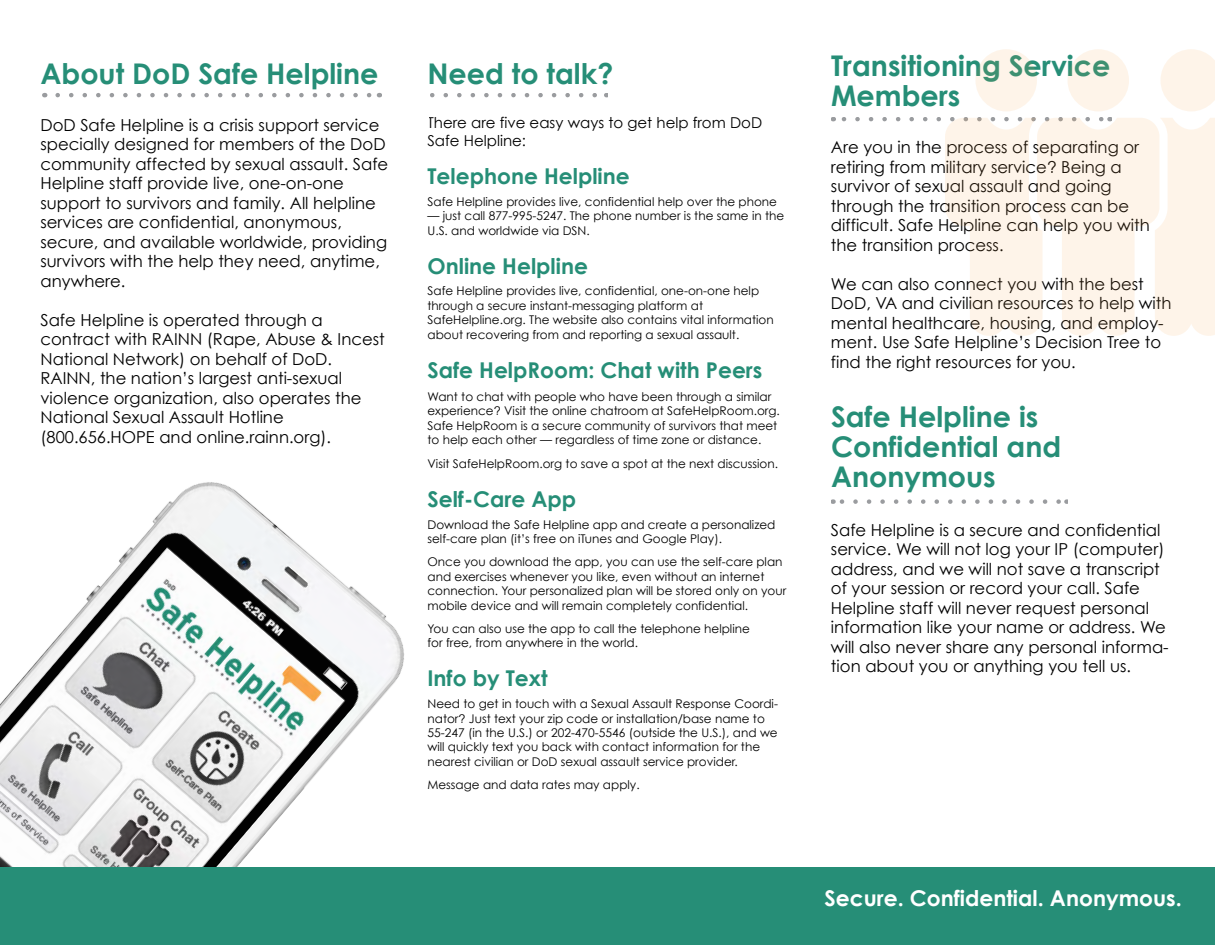
<style>
.page{position:relative;width:1215px;height:945px;background:#fff}
.page>*{position:absolute;margin:0;border:0;box-sizing:border-box;transform-origin:0 0}
.t1{font:700 28.5px/30px "Century Gothic";color:#268e77}
.t2{font:700 21.75px "Century Gothic";color:#268e77}
.t3{font:700 21.75px "Century Gothic";color:#fff}
.t4{font:16.5px/19.5px "Century Gothic";color:#000}
.t5{font:15px/18px "Century Gothic";color:#000}
.t6{font:12px/14.4px "Century Gothic";color:#000}
.s1{font-family:"ITC Avant Garde Gothic"}
</style>
<div class="page">
<img style="left:0;top:482px;width:486px;height:386px">
<div style="left:407px;top:41px;width:236px;height:674px;background:#fff"></div>
<svg style="left:58px;top:93px;width:314px;height:4px"></svg>
<svg style="left:430px;top:93px;width:177px;height:4px"></svg>
<svg style="left:842px;top:500px;width:225px;height:4px"></svg>
<div style="left:0;top:868px;width:1215px;height:77px;background:#268e77"></div>
<svg style="left:844px;top:117px;width:371px;height:219px"></svg>
<div style="left:1068px;top:49px;width:61px;height:62px;background:#fef4e9;border-radius:50%"></div>
<svg style="left:1160px;top:49px;width:55px;height:62px"></svg>
<div style="left:975px;top:49px;width:62px;height:62px;background:#fef4e9;border-radius:50%"></div>
<h1 class="t1" style="left:40px;top:58px;width:340px">About DoD Safe Helpline</h1>
<h1 class="t1" style="left:428px;top:58px;width:187px">Need to talk?</h1>
<p class="t4" style="left:40px;top:115px;width:349px">DoD Safe Helpline is a crisis support service specially designed for members of the DoD community affected by sexual assault. Safe Helpline staff provide live, one-on-one support to survivors and family. All helpline services are confidential, anonymous, secure, and available worldwide, providing survivors with the help they need, anytime, anywhere.</p>
<p class="t4" style="left:40px;top:310px;width:346px">Safe Helpline is operated through a contract with RAINN (Rape, Abuse &amp; Incest National Network) on behalf of DoD.<br>RAINN, the nation’s largest anti-sexual violence organization, also operates the National Sexual Assault Hotline (800.656.HOPE and online.rainn.org).</p>
<p class="t5" style="left:428px;top:113px;width:336px">There are five easy ways to get help from DoD<br>Safe Helpline:</p>
<h2 class="t2" style="left:428px;top:162px;width:204px">Telephone Helpline</h2>
<p class="t6" style="left:428px;top:194px;width:351px">Safe Helpline provides live, confidential help over the phone</p>
<p class="t6" style="left:428px;top:208px;width:358px">— just call 877-995-5247. The phone number is the same in the<br>U.S. and worldwide via DSN.</p>
<h2 class="t2" style="left:428px;top:252px;width:162px">Online Helpline</h2>
<p class="t6" style="left:428px;top:284px;width:348px">Safe Helpline provides live, confidential, one-on-one help through a secure instant-messaging platform at SafeHelpline.org. The website also contains vital information about recovering from and reporting a sexual assault.</p>
<h2 class="t2" style="left:428px;top:356px;width:336px">Safe HelpRoom: Chat with Peers</h2>
<p class="t6" style="left:428px;top:389px;width:354px">Want to chat with people who have been through a similar experience<span class="s1">?</span> Visit the online chatroom at SafeHelpRoom.org.<br>Safe HelpRoom is a secure community of survivors that meet to help each other — regardless of time zone or distance.</p>
<p class="t6" style="left:428px;top:456px;width:352px">Visit SafeHelpRoom.org to save a spot at the next discussion.</p>
<h2 class="t2" style="left:428px;top:485px;width:150px">Self-Care App</h2>
<p class="t6" style="left:428px;top:517px;width:349px">Download the Safe Helpline app and create a personalized self-care plan (it’s free on iTunes and Google Play).</p>
<p class="t6" style="left:428px;top:555px;width:360px">Once you download the app, you can use the self-care plan and exercises whenever you like, even without an internet connection. Your personalized plan will be stored only on your mobile device and will remain completely confidential.</p>
<p class="t6" style="left:428px;top:621px;width:324px">You can also use the app to call the telephone helpline for free, from anywhere in the world.</p>
<h2 class="t2" style="left:428px;top:665px;width:122px">Info by Text</h2>
<p class="t6" style="left:428px;top:697px;width:352px">Need to get in touch with a Sexual Assault Response Coordi&shy;nator<span class="s1">?</span> Just text your zip code or installation/base name to 55-247 (in the U.S.) or 202-470-5546 (outside the U.S.), and we will quickly text you back with contact information for the nearest civilian or DoD sexual assault service provider.</p>
<p class="t6" style="left:428px;top:778px;width:214px">Message and data rates may apply.</p>
<h1 class="t1" style="left:831px;top:50px;width:281px">Transitioning Service<br>Members</h1>
<h3 class="t4" style="left:831px;top:137px;width:320px">Are you in the process of separating or retiring from military service<span class="s1">?</span> Being a survivor of sexual assault and going through the transition process can be difficult. Safe Helpline can help you with the transition process.</h3>
<h3 class="t4" style="left:831px;top:274px;width:342px">We can also connect you with the best DoD, VA and civilian resources to help with mental healthcare, housing, and employ&shy;ment. Use Safe Helpline’s Decision Tree to find the right resources for you.</h3>
<h1 class="t1" style="left:831px;top:401px;width:232px">Safe Helpline is<br>Confidential and<br>Anonymous</h1>
<p class="t4" style="left:831px;top:520px;width:339px">Safe Helpline is a secure and confidential service. We will not log your IP (computer) address, and we will not save a transcript of your session or record your call. Safe Helpline staff will never request personal information like your name or address. We will also never share any personal informa&shy;tion about you or anything you tell us.</p>
<h2 class="t3" style="left:825px;top:884px;width:359px">Secure. Confidential. Anonymous.</h2>
</div>
